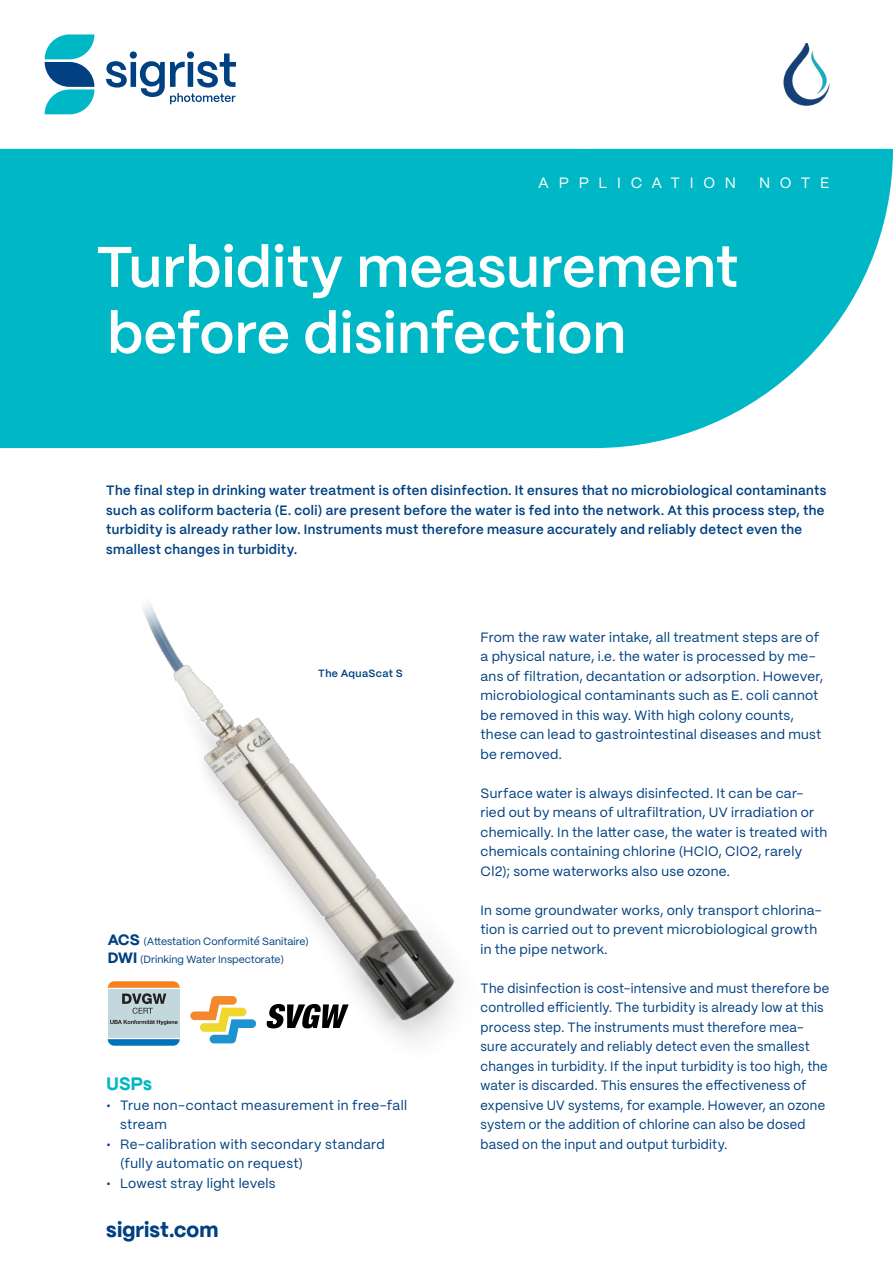
<style>
.page{position:relative;width:893px;height:1263px;background:#fff}
.page>*{position:absolute;margin:0;border:0;box-sizing:border-box;transform-origin:0 0}
.t1{font:600 57px "PP Mori";letter-spacing:.01em;color:#fff}
.t2{font:800 21px "PP Mori";letter-spacing:.01em;color:#014081}
.t3{font:800 18px "PP Mori";color:#00b7c5;scale:.96 1}
.t4{font:15px "PP Mori";letter-spacing:.65em;color:#fff}
.t5{font:13.5px/19.5px "PP Mori";letter-spacing:.02em;color:#014081}
.t6{font:13.5px/19.5px "PP Mori";letter-spacing:.02em;color:#014081;scale:.96 1}
.t7{font:600 13.5px/19.5px "PP Mori";letter-spacing:.03em;color:#014081}
.t8{font:10.5px "PP Mori";color:#014081}
.t9{font:600 10.5px "PP Mori";letter-spacing:.035em;color:#014081}
.s1{font-weight:800;font-size:15px}
</style>
<div class="page">
<svg style="left:0;top:149px;width:893px;height:299px;background:#12bcc9"></svg>
<svg style="left:45px;top:34px;width:49px;height:80px"></svg>
<svg style="left:106px;top:51px;width:130px;height:53px"></svg>
<img style="left:783px;top:43px;width:47px;height:63px">
<img style="left:107px;top:603px;width:348px;height:443px">
<svg style="left:108px;top:1039px;width:72px;height:6px"></svg>
<div style="left:108px;top:989px;width:72px;height:48px;background:#c2d8dc"></div>
<svg style="left:108px;top:981px;width:72px;height:33px"></svg>
<svg style="left:110px;top:1020px;width:68px;height:5px"></svg>
<svg style="left:190px;top:996px;width:66px;height:47px"></svg>
<svg style="left:266px;top:1004px;width:83px;height:24px"></svg>
<p class="t4" style="left:538px;top:170px;width:199px">APPLICATION</p>
<p class="t4" style="left:759px;top:170px;width:72px">NOTE</p>
<p class="t1" style="left:96px;top:217px;width:644px">Turbidity measurement</p>
<p class="t1" style="left:107px;top:283px;width:520px">before disinfection</p>
<p class="t7" style="left:106px;top:480px;width:721px">The final step in drinking water treatment is often disinfection. It ensures that no microbiological contaminants such as coliform bacteria (E. coli) are present before the water is fed into the network. At this process step, the turbidity is already rather low. Instruments must therefore measure accurately and reliably detect even the smallest changes in turbidity.</p>
<p class="t9" style="left:318px;top:664px;width:86px">The AquaScat S</p>
<p class="t8" style="left:108px;top:933px;width:203px"><span class="s1">ACS</span> (Attestation Conformité Sanitaire)</p>
<p class="t8" style="left:108px;top:951px;width:178px"><span class="s1">DWI</span> (Drinking Water Inspectorate)</p>
<p class="t3" style="left:107px;top:1068px;width:48px">USPs</p>
<p class="t5" style="left:107px;top:1095px;width:302px">• True non-contact measurement in free-fall</p>
<p class="t5" style="left:120px;top:1114px;width:48px">stream</p>
<p class="t5" style="left:107px;top:1134px;width:280px">• Re-calibration with secondary standard</p>
<p class="t5" style="left:120px;top:1153px;width:185px">(fully automatic on request)</p>
<p class="t5" style="left:107px;top:1173px;width:170px">• Lowest stray light levels</p>
<p class="t2" style="left:106px;top:1211px;width:114px">sigrist.com</p>
<p class="t5" style="left:480px;top:626px;width:344px">From the raw water intake, all treatment steps are of a physical nature, i.e. the water is processed by me&shy;ans of filtration, decantation or adsorption. However, microbiological contaminants such as E. coli cannot be removed in this way. With high colony counts, these can lead to gastrointestinal diseases and must be removed.</p>
<p class="t5" style="left:480px;top:782px;width:348px">Surface water is always disinfected. It can be car&shy;ried out by means of ultrafiltration, UV irradiation or chemically. In the latter case, the water is treated with chemicals containing chlorine (HClO, ClO2, rarely Cl2); some waterworks also use ozone.</p>
<p class="t5" style="left:480px;top:899px;width:343px">In some groundwater works, only transport chlorina&shy;tion is carried out to prevent microbiological growth in the pipe network.</p>
<p class="t6" style="left:480px;top:977px;width:365px">The disinfection is cost-intensive and must therefore be controlled efficiently. The turbidity is already low at this process step. The instruments must therefore mea&shy;sure accurately and reliably detect even the smallest changes in turbidity. If the input turbidity is too high, the water is discarded. This ensures the effectiveness of expensive UV systems, for example. However, an ozone system or the addition of chlorine can also be dosed based on the input and output turbidity.</p>
</div>
